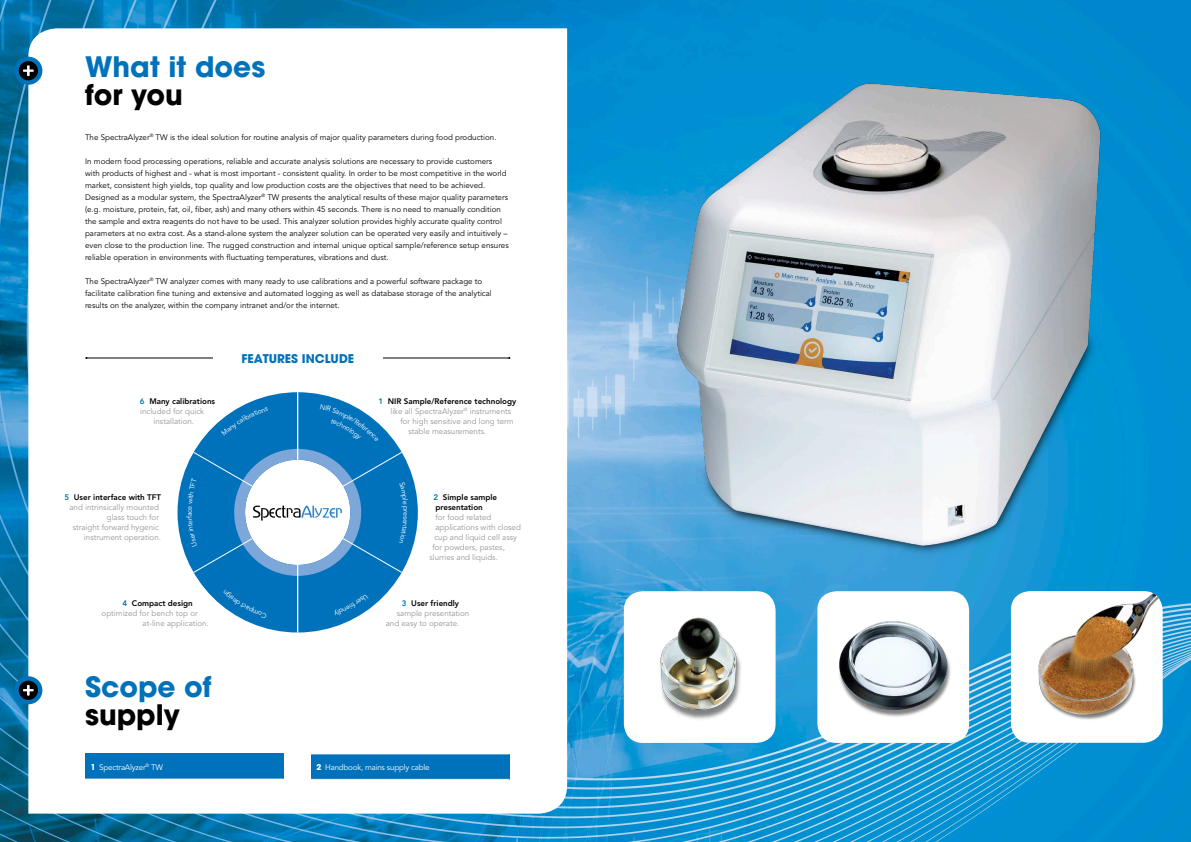
<style>
.page{position:relative;width:1191px;height:842px;background:#fff}
.page>*{position:absolute;margin:0;border:0;box-sizing:border-box;transform-origin:0 0}
.t1{font:700 28px "Avant Garde";color:#0072bb}
.t2{font:700 28px "Avant Garde";color:#000}
.t3{font:700 12px "Avant Garde";color:#0072bb}
.t4{font:8px/12px "Avenir";color:#000}
.t5{font:8px/10px "Avenir";color:#939598;text-align:right}
.t6{font:800 8px/10px "Avenir";color:#000}
.t7{font:8px "Avenir";letter-spacing:-.025em;color:#fff}
.s1{color:#0072bb}
.s2{font-weight:800;color:#0072bb}
.s3{font-weight:800;color:#000}
.s4{font-family:"Avant Garde";font-weight:700}
</style>
<div class="page">
<img style="left:0;top:0;width:1191px;height:842px">
<svg style="left:28px;top:28px;width:539px;height:786px"></svg>
<img style="left:641px;top:69px;width:503px;height:519px">
<img style="left:624px;top:591px;width:151px;height:152px">
<div style="left:817px;top:591px;width:152px;height:152px;background:#fff;border-radius:19px"></div>
<img style="left:817px;top:607px;width:134px;height:118px">
<div style="left:1011px;top:591px;width:151px;height:152px;background:#fff;border-radius:19px"></div>
<img style="left:1011px;top:591px;width:151px;height:129px">
<div style="left:14px;top:57px;width:28px;height:28px;background:#0072bb;border-radius:50%"></div>
<div style="left:19px;top:61px;width:19px;height:19px;background:#000;border-radius:50%"></div>
<svg style="left:23px;top:65px;width:11px;height:11px"></svg>
<hr style="left:86px;top:358px;width:423px;height:1px;background:#000">
<div style="left:213px;top:353px;width:169px;height:10px;background:#fff"></div>
<svg style="left:177px;top:392px;width:241px;height:240px"></svg>
<hr style="left:297px;top:392px;width:1px;height:240px;background:#fff">
<div style="left:14px;top:676px;width:28px;height:28px;background:#0072bb;border-radius:50%"></div>
<div style="left:19px;top:681px;width:19px;height:19px;background:#000;border-radius:50%"></div>
<svg style="left:23px;top:685px;width:11px;height:11px"></svg>
<div style="left:85px;top:754px;width:198px;height:25px;background:#0072bb"></div>
<hr style="left:85px;top:779px;width:198px;height:1px;background:#fff">
<div style="left:311px;top:754px;width:198px;height:25px;background:#0072bb"></div>
<hr style="left:311px;top:754px;width:198px;height:1px;background:#fff">
<hr style="left:311px;top:779px;width:198px;height:1px;background:#fff">
<svg style="left:320px;top:404px;width:59px;height:37px;background:#1e82c3"></svg>
<svg style="left:333px;top:594px;width:35px;height:21px"></svg>
<svg style="left:223px;top:590px;width:44px;height:28px"></svg>
<svg style="left:186px;top:449px;width:222px;height:127px"></svg>
<svg style="left:221px;top:407px;width:47px;height:29px"></svg>
<h1 class="t1" style="left:85px;top:49px;width:182px">What it does</h1>
<h1 class="t2" style="left:85px;top:77px;width:99px">for you</h1>
<p class="t4" style="left:85px;top:131px;width:413px">The SpectraAlyzer<sup>®</sup> TW is the ideal solution for routine analysis of major quality parameters during food production.</p>
<p class="t4" style="left:85px;top:155px;width:425px">In modern food processing operations, reliable and accurate analysis solutions are necessary to provide customers with products of highest and - what is most important - consistent quality. In order to be most competitive in the world market, consistent high yields, top quality and low production costs are the objectives that need to be achieved.<br>Designed as a modular system, the SpectraAlyzer<sup>®</sup> TW presents the analytical results of these major quality parameters (e.g. moisture, protein, fat, oil, fiber, ash) and many others within 45 seconds. There is no need to manually condition the sample and extra reagents do not have to be used. This analyzer solution provides highly accurate quality control parameters at no extra cost. As a stand-alone system the analyzer solution can be operated very easily and intuitively – even close to the production line. The rugged construction and internal unique optical sample/reference setup ensures reliable operation in environments with fluctuating temperatures, vibrations and dust.</p>
<p class="t4" style="left:85px;top:275px;width:408px">The SpectraAlyzer<sup>®</sup> TW analyzer comes with many ready to use calibrations and a powerful software package to facilitate calibration fine tuning and extensive and automated logging as well as database storage of the analytical results on the analyzer, within the company intranet and/or the internet.</p>
<h2 class="t3" style="left:241px;top:350px;width:15px">Featu</h2>
<h2 class="t3" style="left:277px;top:350px;width:62px">res include</h2>
<p class="t6" style="left:140px;top:396px;width:77px"><span class="s1">6</span> Many calibrations</p>
<p class="t5" style="left:140px;top:406px;width:65px">included for quick</p>
<p class="t5" style="left:154px;top:416px;width:42px">installation.</p>
<p class="t6" style="left:378px;top:396px;width:139px"><span class="s1">1</span> NIR Sample/Reference technology</p>
<p class="t5" style="left:390px;top:406px;width:122px">like all SpectraAlyzer<sup>®</sup> instruments</p>
<p class="t5" style="left:400px;top:416px;width:115px">for high sensitive and long term</p>
<p class="t5" style="left:408px;top:426px;width:79px">stable measurements.</p>
<p class="t5" style="left:64px;top:493px;width:98px"><span class="s2">5</span> <span class="s3">User interface with TFT </span>and intrinsically mounted glass touch for<br>straight forward hygenic instrument operation.</p>
<p class="t6" style="left:433px;top:493px;width:65px"><span class="s1">2</span> Simple sample presentation</p>
<p class="t5" style="left:435px;top:513px;width:57px">for food related</p>
<p class="t5" style="left:435px;top:523px;width:87px">applications with closed</p>
<p class="t5" style="left:434px;top:533px;width:84px">cup and liquid cell assy</p>
<p class="t5" style="left:432px;top:543px;width:74px">for powders, pastes,</p>
<p class="t5" style="left:429px;top:553px;width:70px">slurries and liquids.</p>
<p class="t6" style="left:122px;top:598px;width:72px"><span class="s1">4</span> Compact design</p>
<p class="t5" style="left:102px;top:609px;width:98px">optimized for bench top or</p>
<p class="t5" style="left:143px;top:619px;width:68px">at-line application.</p>
<p class="t6" style="left:402px;top:598px;width:59px"><span class="s1">3</span> User friendly</p>
<p class="t5" style="left:397px;top:609px;width:74px">sample presentation</p>
<p class="t5" style="left:386px;top:619px;width:75px">and easy to operate.</p>
<h1 class="t1" style="left:85px;top:669px;width:128px">Scope of</h1>
<h1 class="t2" style="left:85px;top:697px;width:96px">supply</h1>
<p class="t7" style="left:91px;top:762px;width:74px"><span class="s4">1</span> SpectraAlyzer<sup>®</sup> TW</p>
<p class="t7" style="left:317px;top:762px;width:114px"><span class="s4">2</span> Handbook, mains supply cable</p>
</div>
